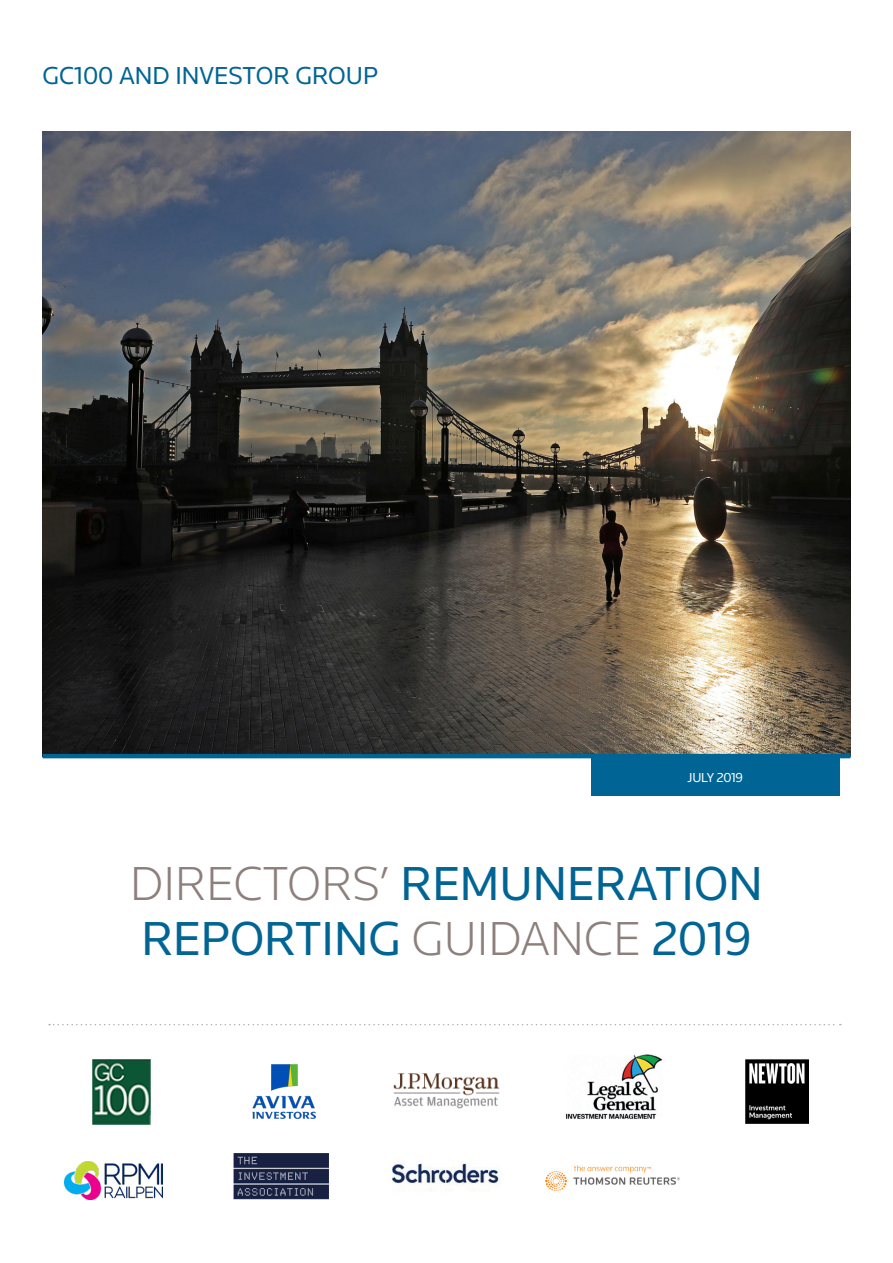
<style>
.page{position:relative;width:893px;height:1263px;background:#fff}
.page>*{position:absolute;margin:0;border:0;box-sizing:border-box;transform-origin:0 0}
.t1{font:49.5px/55.5px "Knowledge";color:#006594}
.t2{font:25.5px "Knowledge";color:#006594}
.t3{font:13.5px "Knowledge";letter-spacing:-.02em;color:#fff}
.s1{font-weight:300;color:#8d7f7b}
</style>
<div class="page">
<img style="left:43px;top:132px;width:807px;height:622px">
<div style="left:591px;top:758px;width:249px;height:38px;background:#006594"></div>
<hr style="left:43px;top:754px;width:807px;height:4px;background:#006594">
<svg style="left:49px;top:1024px;width:792px;height:1px"></svg>
<img style="left:92px;top:1059px;width:59px;height:66px">
<img style="left:252px;top:1064px;width:64px;height:55px">
<img style="left:393px;top:1073px;width:107px;height:36px">
<img style="left:745px;top:1059px;width:64px;height:64px">
<img style="left:64px;top:1162px;width:99px;height:38px">
<img style="left:234px;top:1153px;width:95px;height:47px">
<img style="left:545px;top:1165px;width:135px;height:26px">
<img style="left:392px;top:1162px;width:109px;height:29px">
<img style="left:566px;top:1054px;width:97px;height:65px">
<p class="t2" style="left:43px;top:59px;width:337px">GC100 AND INVESTOR GROUP</p>
<p class="t3" style="left:688px;top:769px;width:57px">JULY 2019</p>
<p class="t1" style="left:130px;top:855px;width:634px"><span class="s1">DIRECTORS’</span> REMUNERATION<br>REPORTING <span class="s1">GUIDANCE</span> 2019</p>
</div>
